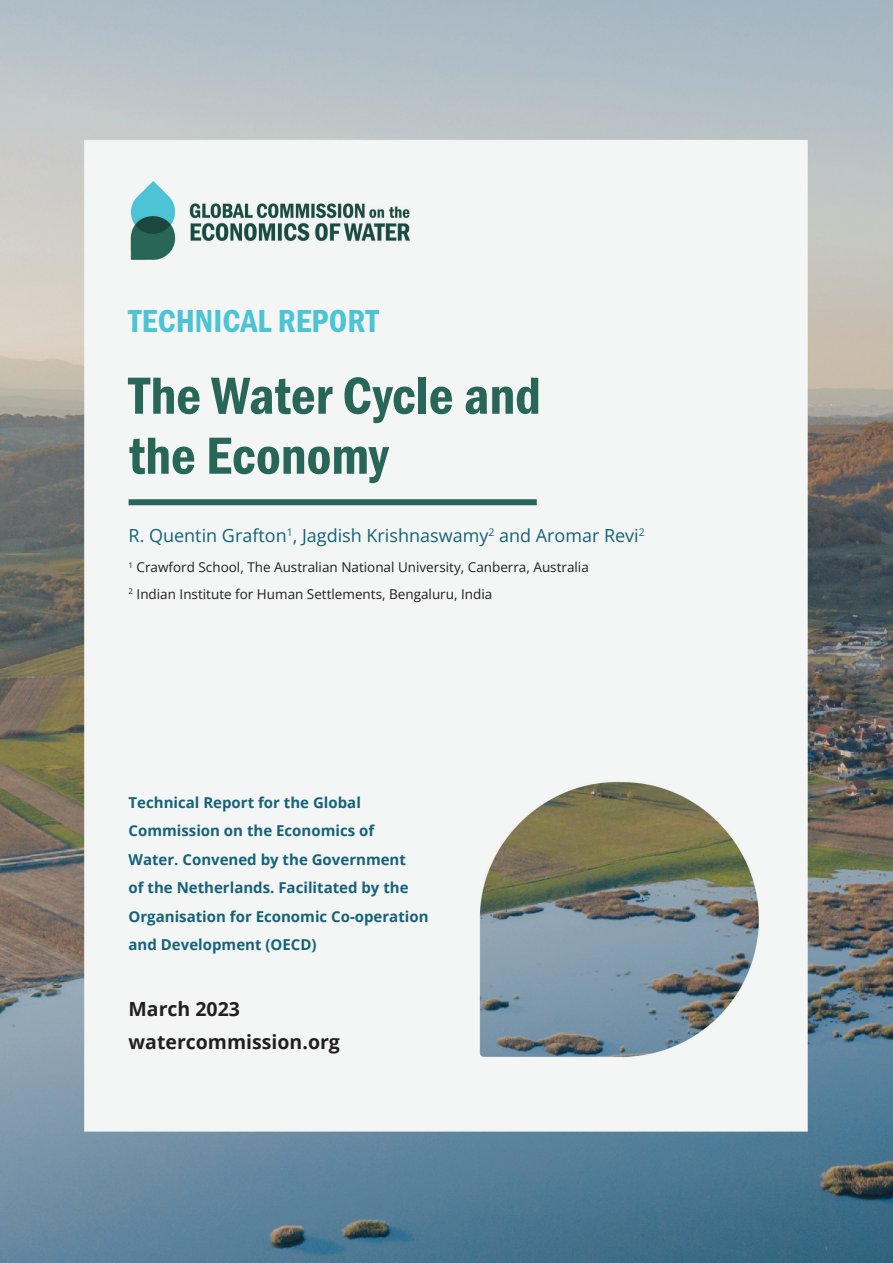
<style>
.page{position:relative;width:893px;height:1263px;background:#fff}
.page>*{position:absolute;margin:0;border:0;box-sizing:border-box;transform-origin:0 0}
.t1{font:54px/60px "Franklin Gothic URW Con Dem";color:#286657}
.t2{font:33px "Franklin Gothic URW Con Dem";color:#4dc4d3}
.t3{font:700 19.5px/32.7px "Open Sans";color:#231f20}
.t4{font:18px "Open Sans";color:#15627a}
.t5{font:700 15px/28.5px "Open Sans";color:#15627a}
.t6{font:13.5px/26.5px "Open Sans";color:#231f20}
</style>
<div class="page">
<img style="left:0;top:0;width:893px;height:1263px">
<div style="left:129px;top:499px;width:408px;height:6px;background:#286657"></div>
<h2 class="t2" style="left:129px;top:299px;width:252px">TECHNICAL REPORT</h2>
<h1 class="t1" style="left:129px;top:363px;width:414px">The Water Cycle and the Economy</h1>
<p class="t4" style="left:129px;top:523px;width:518px">R. Quentin Grafton<sup>1</sup>, Jagdish Krishnaswamy<sup>2</sup> and Aromar Revi<sup>2</sup></p>
<p class="t6" style="left:129px;top:554px;width:462px"><sup>1</sup> Crawford School, The Australian National University, Canberra, Australia<br><sup>2</sup> Indian Institute for Human Settlements, Bengaluru, India</p>
<p class="t5" style="left:129px;top:788px;width:302px">Technical Report for the Global Commission on the Economics of<br>Water. Convened by the Government<br>of the Netherlands. Facilitated by the Organisation for Economic Co-operation and Development (OECD)</p>
<h3 class="t3" style="left:129px;top:992px;width:213px">March 2023 watercommission.org</h3>
</div>
